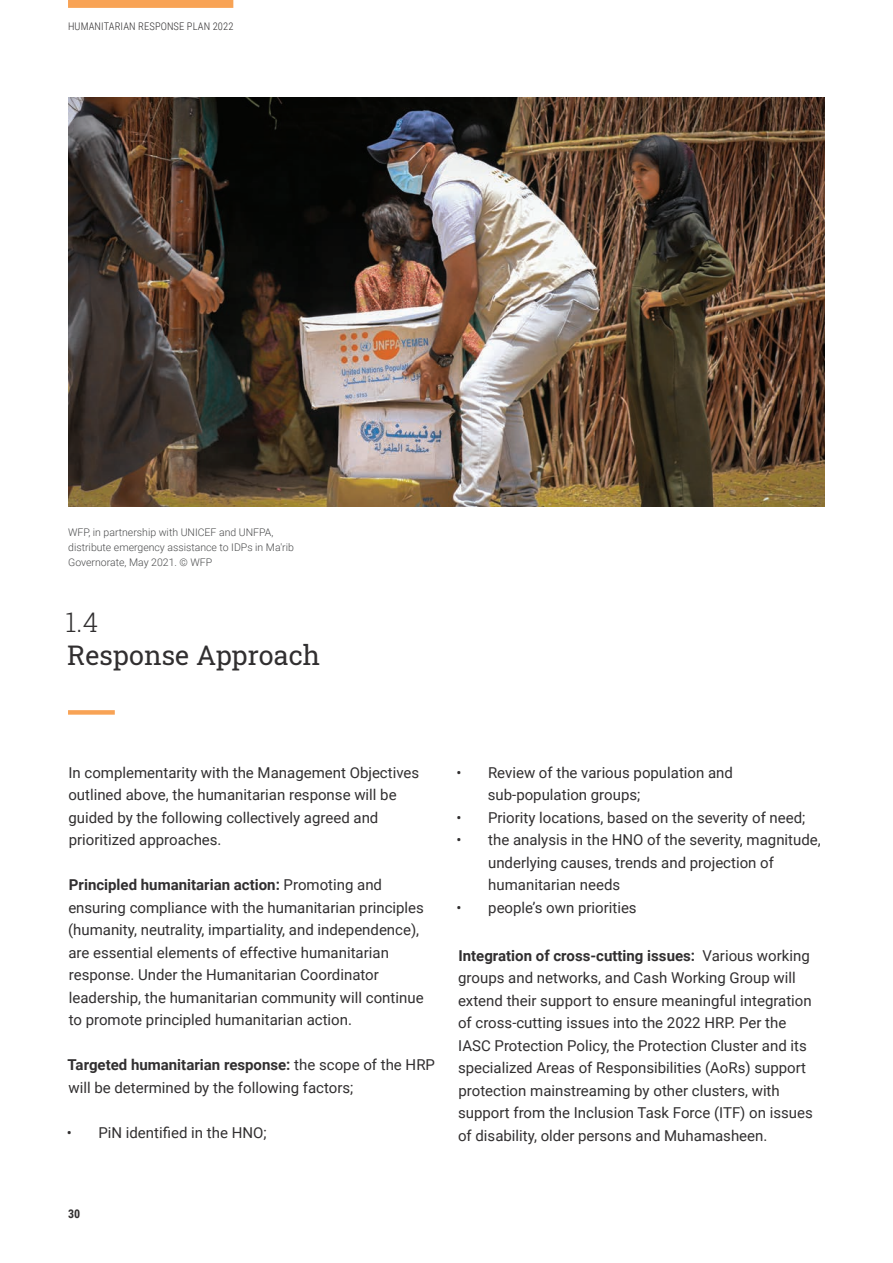
<style>
.page{position:relative;width:893px;height:1263px;background:#fff}
.page>*{position:absolute;margin:0;border:0;box-sizing:border-box;transform-origin:0 0}
.t1{font:27px "Roboto Slab";color:#312f30}
.t2{font:300 27px "Roboto Slab";color:#312f30}
.t3{font:15px/22.5px "Roboto";color:#312f30}
.t4{font:700 12px "Roboto Condensed";color:#312f30}
.t5{font:300 10.5px/15px "Roboto";color:#4a4b4c}
.t6{font:300 10.5px "Roboto Condensed";letter-spacing:.01em;color:#312f30}
.s1{font-weight:700}
</style>
<div class="page">
<div style="left:68px;top:0;width:165px;height:8px;background:#f8a355"></div>
<div style="left:68px;top:710px;width:47px;height:5px;background:#f8a355"></div>
<img style="left:68px;top:98px;width:757px;height:408px">
<p class="t6" style="left:68px;top:19px;width:167px">HUMANITARIAN RESPONSE PLAN 2022</p>
<p class="t5" style="left:68px;top:524px;width:227px">WFP, in partnership with UNICEF and UNFPA, distribute emergency assistance to IDPs in Ma'rib<br>Governorate, May 2021. © WFP</p>
<h1 class="t2" style="left:66px;top:604px;width:34px">1.4</h1>
<h1 class="t1" style="left:67px;top:637px;width:254px">Response Approach</h1>
<p class="t3" style="left:68px;top:760px;width:352px">In complementarity with the Management Objectives outlined above, the humanitarian response will be guided by the following collectively agreed and prioritized approaches.</p>
<p class="t3" style="left:68px;top:873px;width:357px"><span class="s1">Principled humanitarian action:</span> Promoting and ensuring compliance with the humanitarian principles (humanity, neutrality, impartiality, and independence), are essential elements of effective humanitarian response. Under the Humanitarian Coordinator leadership, the humanitarian community will continue to promote principled humanitarian action.</p>
<p class="t3" style="left:68px;top:1053px;width:369px"><span class="s1">Targeted humanitarian response:</span> the scope of the HRP will be determined by the following factors;</p>
<p class="t3" style="left:67px;top:1120px;width:201px">• PiN identified in the HNO;</p>
<p class="t3" style="left:488px;top:760px;width:247px;text-indent:-31px">• Review of the various population and sub-population groups;</p>
<p class="t3" style="left:457px;top:805px;width:350px">• Priority locations, based on the severity of need;</p>
<p class="t3" style="left:488px;top:828px;width:334px;text-indent:-32px">• the analysis in the HNO of the severity, magnitude, underlying causes, trends and projection of humanitarian needs</p>
<p class="t3" style="left:457px;top:895px;width:182px">• people’s own priorities</p>
<p class="t3" style="left:458px;top:943px;width:356px"><span class="s1">Integration of cross-cutting issues:</span> Various working groups and networks, and Cash Working Group will extend their support to ensure meaningful integration of cross-cutting issues into the 2022 HRP. Per the IASC Protection Policy, the Protection Cluster and its specialized Areas of Responsibilities (AoRs) support protection mainstreaming by other clusters, with support from the Inclusion Task Force (ITF) on issues of disability, older persons and Muhamasheen.</p>
<p class="t4" style="left:68px;top:1205px;width:14px">30</p>
</div>
